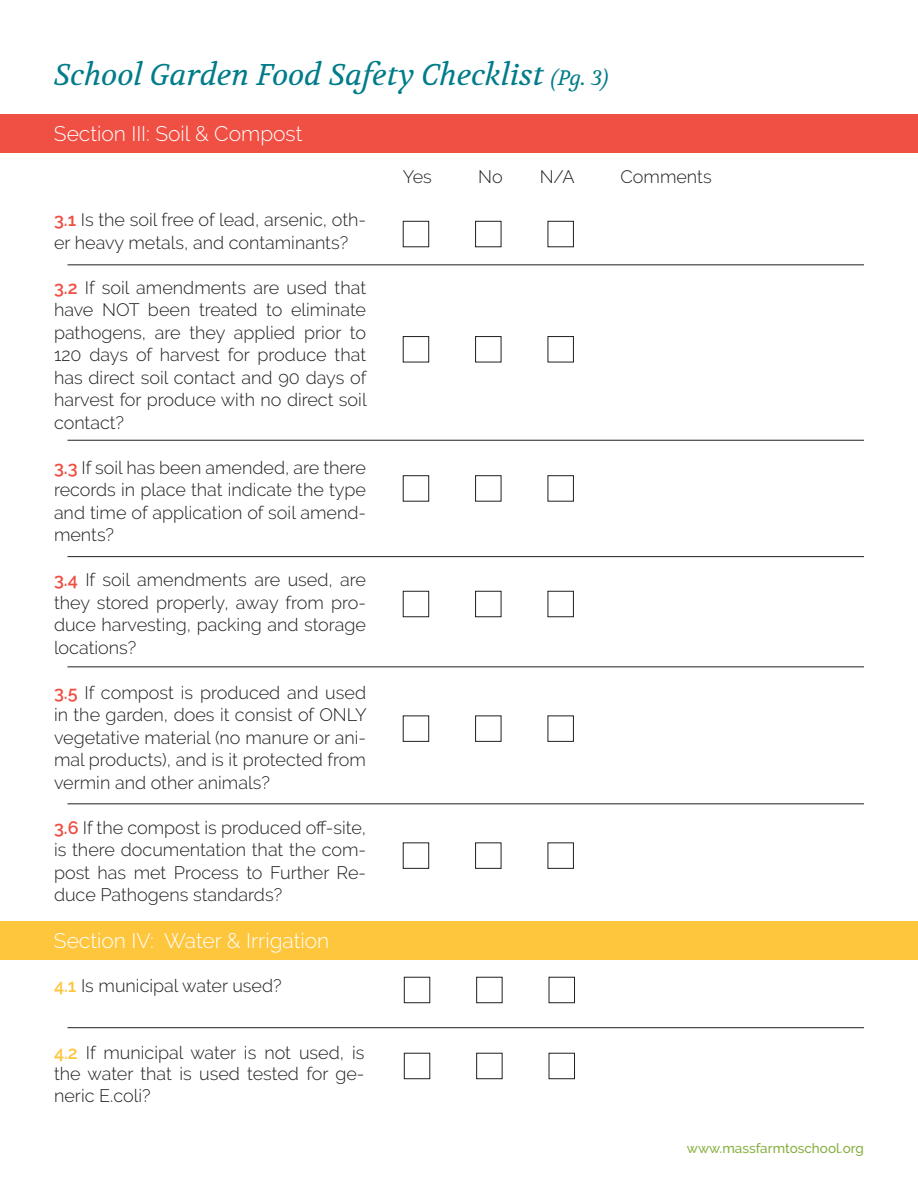
<style>
.page{position:relative;width:918px;height:1188px;background:#fff}
.page>*{position:absolute;margin:0;border:0;box-sizing:border-box;transform-origin:0 0}
.t1{font:italic 30px "Volkhov";color:#007c89}
.t2{font:300 21px "Raleway";color:#fff}
.t3{font:300 18px/22.5px "Raleway";color:#231f20;text-align:justify}
.t4{font:500 13.5px "Raleway";color:#86ae3e}
.s1{font-size:21px}
.s2{font-weight:600;color:#f04f43}
.s3{font-weight:600;color:#fec63d}
</style>
<div class="page">
<hr style="left:68px;top:264px;width:796px;height:1px;background:#231f20">
<hr style="left:68px;top:556px;width:796px;height:1px;background:#231f20">
<hr style="left:68px;top:666px;width:796px;height:1px;background:#231f20">
<hr style="left:68px;top:803px;width:796px;height:1px;background:#231f20">
<div style="left:403px;top:221px;width:26px;height:26px;border:1px solid #231f20"></div>
<div style="left:475px;top:221px;width:26px;height:26px;border:1px solid #231f20"></div>
<div style="left:548px;top:221px;width:26px;height:26px;border:1px solid #231f20"></div>
<div style="left:403px;top:336px;width:26px;height:26px;border:1px solid #231f20"></div>
<div style="left:475px;top:336px;width:26px;height:26px;border:1px solid #231f20"></div>
<div style="left:548px;top:336px;width:26px;height:26px;border:1px solid #231f20"></div>
<div style="left:403px;top:475px;width:26px;height:27px;border:1px solid #231f20"></div>
<div style="left:475px;top:475px;width:26px;height:27px;border:1px solid #231f20"></div>
<div style="left:548px;top:475px;width:26px;height:27px;border:1px solid #231f20"></div>
<div style="left:403px;top:591px;width:26px;height:26px;border:1px solid #231f20"></div>
<div style="left:475px;top:591px;width:26px;height:26px;border:1px solid #231f20"></div>
<div style="left:548px;top:591px;width:26px;height:26px;border:1px solid #231f20"></div>
<div style="left:403px;top:842px;width:26px;height:27px;border:1px solid #231f20"></div>
<div style="left:475px;top:842px;width:26px;height:27px;border:1px solid #231f20"></div>
<div style="left:548px;top:842px;width:26px;height:27px;border:1px solid #231f20"></div>
<div style="left:0;top:114px;width:918px;height:39px;background:#f04f43"></div>
<hr style="left:68px;top:440px;width:796px;height:1px;background:#231f20">
<div style="left:403px;top:716px;width:26px;height:26px;border:1px solid #231f20"></div>
<div style="left:475px;top:716px;width:26px;height:26px;border:1px solid #231f20"></div>
<div style="left:548px;top:716px;width:26px;height:26px;border:1px solid #231f20"></div>
<div style="left:0;top:921px;width:918px;height:39px;background:#fec63d"></div>
<hr style="left:68px;top:1027px;width:796px;height:1px;background:#231f20">
<div style="left:404px;top:1053px;width:26px;height:26px;border:1px solid #231f20"></div>
<div style="left:476px;top:1053px;width:27px;height:26px;border:1px solid #231f20"></div>
<div style="left:549px;top:1053px;width:26px;height:26px;border:1px solid #231f20"></div>
<div style="left:404px;top:977px;width:26px;height:26px;border:1px solid #231f20"></div>
<div style="left:476px;top:977px;width:27px;height:26px;border:1px solid #231f20"></div>
<div style="left:549px;top:977px;width:26px;height:26px;border:1px solid #231f20"></div>
<p class="t1" style="left:54px;top:56px;width:556px">School Garden Food Safety Checklist <span class="s1">(Pg. 3)</span></p>
<p class="t2" style="left:54px;top:122px;width:250px">Section III: Soil &amp; Compost</p>
<p class="t3" style="left:54px;top:208px;width:314px"><span class="s2">3.1</span> Is the soil free of lead, arsenic, oth&shy;er heavy metals, and contaminants?</p>
<p class="t3" style="left:54px;top:276px;width:314px"><span class="s2">3.2</span> If soil amendments are used that have NOT been treated to eliminate pathogens, are they applied prior to 120 days of harvest for produce that has direct soil contact and 90 days of harvest for produce with no direct soil contact?</p>
<p class="t3" style="left:54px;top:456px;width:314px"><span class="s2">3.3</span> If soil has been amended, are there records in place that indicate the type and time of application of soil amend&shy;ments?</p>
<p class="t3" style="left:54px;top:568px;width:314px"><span class="s2">3.4</span> If soil amendments are used, are they stored properly, away from pro&shy;duce harvesting, packing and storage locations?</p>
<p class="t3" style="left:54px;top:681px;width:314px"><span class="s2">3.5</span> If compost is produced and used in the garden, does it consist of ONLY vegetative material (no manure or ani&shy;mal products), and is it protected from vermin and other animals?</p>
<p class="t3" style="left:54px;top:816px;width:314px"><span class="s2">3.6</span> If the compost is produced off-site, is there documentation that the com&shy;post has met Process to Further Re&shy;duce Pathogens standards?</p>
<p class="t2" style="left:54px;top:929px;width:277px">Section IV: Water &amp; Irrigation</p>
<p class="t3" style="left:54px;top:974px;width:229px"><span class="s3">4.1</span> Is municipal water used?</p>
<p class="t3" style="left:54px;top:1041px;width:312px;line-height:21.6px"><span class="s3">4.2</span> If municipal water is not used, is the water that is used tested for ge&shy;neric E.coli?</p>
<p class="t3" style="left:403px;top:166px;width:31px">Yes</p>
<p class="t3" style="left:478px;top:166px;width:26px">No</p>
<p class="t3" style="left:540px;top:166px;width:37px">N/A</p>
<p class="t3" style="left:620px;top:166px;width:93px">Comments</p>
<p class="t4" style="left:687px;top:1141px;width:179px">www.massfarmtoschool.org</p>
</div>
